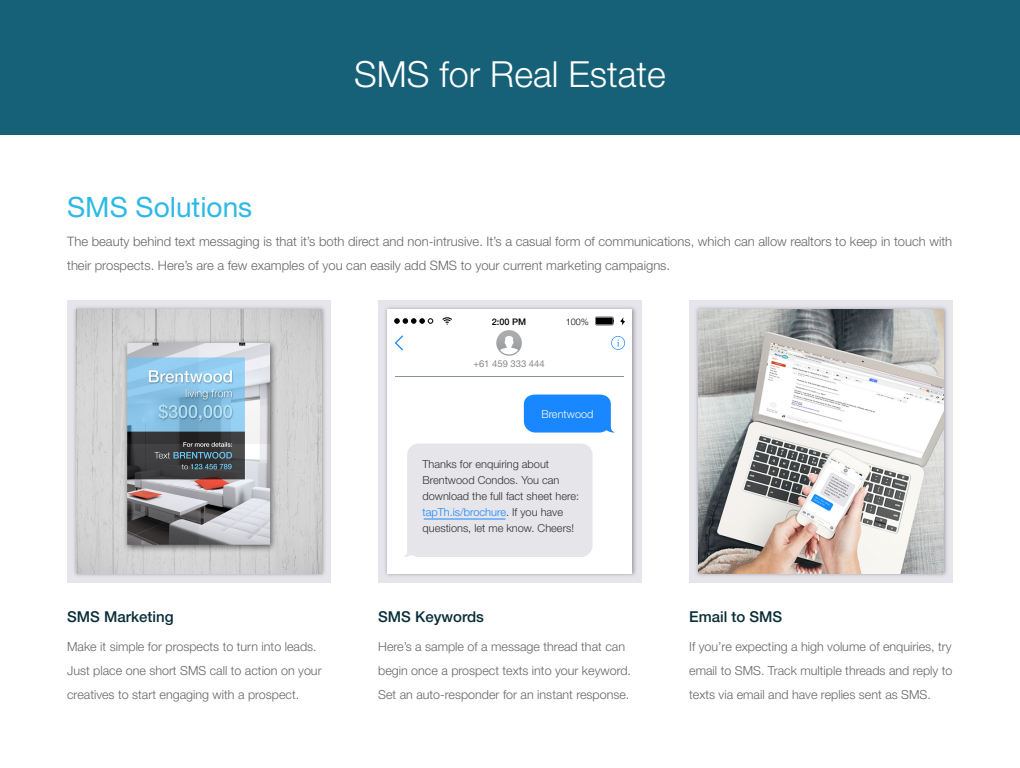
<style>
.page{position:relative;width:1020px;height:768px;background:#fff}
.page>*{position:absolute;margin:0;border:0;box-sizing:border-box;transform-origin:0 0}
.t1{font:300 36px "Helvetica Neue";color:#fff}
.t2{font:28px "Helvetica Neue";color:#2db9e5}
.t3{font:500 15px "Helvetica Neue";color:#082d38}
.t4{font:300 13px/24px "Helvetica Neue";color:#666}
.t5{font:300 12.5px/24px "Helvetica Neue";color:#666}
.t6{font:300 11px/16px "Helvetica Neue";color:#333}
.t7{font:300 11px "Helvetica Neue";color:#fafbfb}
.t8{font:9.4px "Helvetica Neue";color:#868687}
.t9{font:500 9.1px "Helvetica Neue";color:#000}
.t10{font:300 9.1px "Helvetica Neue";color:#000}
.s1{color:#1987ff}
</style>
<div class="page">
<div style="left:0;top:0;width:1020px;height:135px;background:#176178"></div>
<div style="left:67px;top:300px;width:264px;height:283px;background:#e6e5eb"></div>
<img style="left:74px;top:307px;width:251px;height:269px">
<div style="left:378px;top:300px;width:264px;height:283px;background:#e6e5eb"></div>
<img style="left:385px;top:307px;width:251px;height:269px">
<div style="left:388px;top:309px;width:244px;height:264px;background:#fff"></div>
<svg style="left:620px;top:317px;width:5px;height:9px"></svg>
<hr style="left:395px;top:377px;width:228px;height:1px;background:#8c929b">
<svg style="left:595px;top:317px;width:19px;height:8px"></svg>
<div style="left:596px;top:317px;width:17px;height:8px;background:#000"></div>
<svg style="left:442px;top:317px;width:10px;height:8px"></svg>
<svg style="left:395px;top:319px;width:38px;height:4px"></svg>
<svg style="left:395px;top:335px;width:8px;height:16px"></svg>
<svg style="left:611px;top:336px;width:14px;height:14px"></svg>
<div style="left:689px;top:300px;width:264px;height:283px;background:#e6e5eb"></div>
<img style="left:696px;top:307px;width:251px;height:269px">
<svg style="left:496px;top:330px;width:26px;height:26px"></svg>
<svg style="left:500px;top:336px;width:18px;height:18px"></svg>
<div style="left:404px;top:444px;width:189px;height:113px;background:#e5e5ea"></div>
<hr style="left:424px;top:518px;width:82px;height:2px;background:#1987ff">
<svg style="left:524px;top:395px;width:91px;height:38px;background:#2a90ff"></svg>
<img style="left:699px;top:309px;width:244px;height:264px">
<img style="left:77px;top:309px;width:244px;height:264px">
<h2 class="t2" style="left:67px;top:186px;width:187px">SMS Solutions</h2>
<h1 class="t1" style="left:354px;top:45px;width:313px">SMS for Real Estate</h1>
<p class="t4" style="left:67px;top:229px;width:887px">The beauty behind text messaging is that it’s both direct and non-intrusive. It’s a casual form of communications, which can allow realtors to keep in touch with their prospects. Here’s are a few examples of you can easily add SMS to your current marketing campaigns.</p>
<p class="t9" style="left:492px;top:314px;width:36px">2:00 PM</p>
<p class="t10" style="left:566px;top:314px;width:25px">100%</p>
<p class="t8" style="left:473px;top:357px;width:73px">+61 459 333 444</p>
<p class="t7" style="left:541px;top:405px;width:54px">Brentwood</p>
<p class="t3" style="left:67px;top:604px;width:108px">SMS Marketing</p>
<p class="t5" style="left:67px;top:634px;width:256px">Make it simple for prospects to turn into leads.<br>Just place one short SMS call to action on your creatives to start engaging with a prospect.</p>
<p class="t6" style="left:423px;top:456px;width:158px">Thanks for enquiring about<br>Brentwood Condos. You can download the full fact sheet here: <span class="s1">tapTh.is/brochure</span>. If you have questions, let me know. Cheers!</p>
<p class="t3" style="left:378px;top:604px;width:107px">SMS Keywords</p>
<p class="t5" style="left:378px;top:634px;width:254px">Here’s a sample of a message thread that can begin once a prospect texts into your keyword.<br>Set an auto-responder for an instant response.</p>
<p class="t3" style="left:689px;top:604px;width:95px">Email to SMS</p>
<p class="t5" style="left:689px;top:634px;width:265px;text-align:justify">If you’re expecting a high volume of enquiries, try email to SMS. Track multiple threads and reply to texts via email and have replies sent as SMS.</p>
</div>
